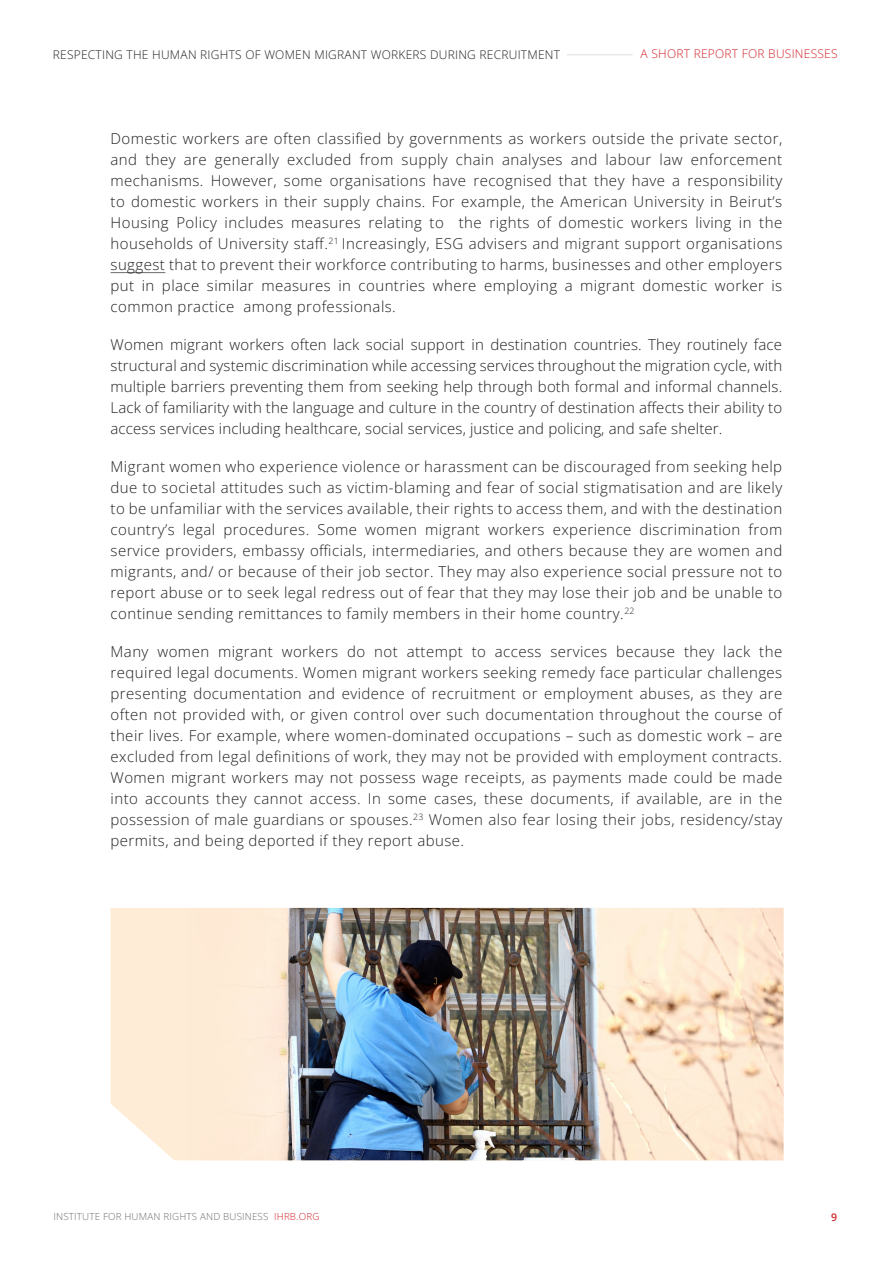
<style>
.page{position:relative;width:893px;height:1263px;background:#fff}
.page>*{position:absolute;margin:0;border:0;box-sizing:border-box;transform-origin:0 0}
.Body_copy{font:300 15px/21px "Open Sans";letter-spacing:.03em;color:#231f20;text-align:justify}
.t1{font:300 12px "Open Sans";letter-spacing:.02em;color:#231f20}
.t2{font:300 12px "Open Sans";letter-spacing:.02em;color:#d1232a}
.t3{font:600 10.5px "Open Sans";color:#d1232a}
.t4{font:300 9.75px "Open Sans";letter-spacing:.02em;color:#6c6d70}
.s1{color:#d1232a}
</style>
<div class="page">
<hr style="left:567px;top:54px;width:65px;height:1px;background:#dcdddf">
<svg style="left:111px;top:908px;width:75px;height:252px;background:#feedd9"></svg>
<img style="left:186px;top:908px;width:597px;height:252px">
<hr style="left:111px;top:272px;width:54px;height:1px;background:#6c6d70">
<p class="t1" style="left:53px;top:47px;width:509px">RESPECTING THE HUMAN RIGHTS OF WOMEN MIGRANT WORKERS DURING RECRUITMENT</p>
<p class="t2" style="left:641px;top:46px;width:199px">A SHORT REPORT FOR BUSINESSES</p>
<p class="Body_copy" style="left:111px;top:127px;width:673px">Domestic workers are often classified by governments as workers outside the private sector, and they are generally excluded from supply chain analyses and labour law enforcement mechanisms. However, some organisations have recognised that they have a responsibility to domestic workers in their supply chains. For example, the American University in Beirut’s Housing Policy includes measures relating to the rights of domestic workers living in the households of University staff.<sup>21</sup> Increasingly, ESG advisers and migrant support organisations suggest that to prevent their workforce contributing to harms, businesses and other employers put in place similar measures in countries where employing a migrant domestic worker is common practice among professionals.</p>
<p class="Body_copy" style="left:111px;top:333px;width:673px">Women migrant workers often lack social support in destination countries. They routinely face structural and systemic discrimination while accessing services throughout the migration cycle, with multiple barriers preventing them from seeking help through both formal and informal channels.<br>Lack of familiarity with the language and culture in the country of destination affects their ability to access services including healthcare, social services, justice and policing, and safe shelter.</p>
<p class="Body_copy" style="left:111px;top:455px;width:673px">Migrant women who experience violence or harassment can be discouraged from seeking help due to societal attitudes such as victim-blaming and fear of social stigmatisation and are likely to be unfamiliar with the services available, their rights to access them, and with the destination country’s legal procedures. Some women migrant workers experience discrimination from service providers, embassy officials, intermediaries, and others because they are women and migrants, and/ or because of their job sector. They may also experience social pressure not to report abuse or to seek legal redress out of fear that they may lose their job and be unable to continue sending remittances to family members in their home country.<sup>22</sup></p>
<p class="Body_copy" style="left:111px;top:640px;width:673px">Many women migrant workers do not attempt to access services because they lack the required legal documents. Women migrant workers seeking remedy face particular challenges presenting documentation and evidence of recruitment or employment abuses, as they are often not provided with, or given control over such documentation throughout the course of their lives. For example, where women-dominated occupations – such as domestic work – are excluded from legal definitions of work, they may not be provided with employment contracts.<br>Women migrant workers may not possess wage receipts, as payments made could be made into accounts they cannot access. In some cases, these documents, if available, are in the possession of male guardians or spouses.<sup>23</sup> Women also fear losing their jobs, residency/stay permits, and being deported if they report abuse.</p>
<p class="t4" style="left:54px;top:1210px;width:267px">INSTITUTE FOR HUMAN RIGHTS AND BUSINESS <span class="s1">IHRB.ORG</span></p>
<p class="t3" style="left:831px;top:1210px;width:8px">9</p>
</div>
